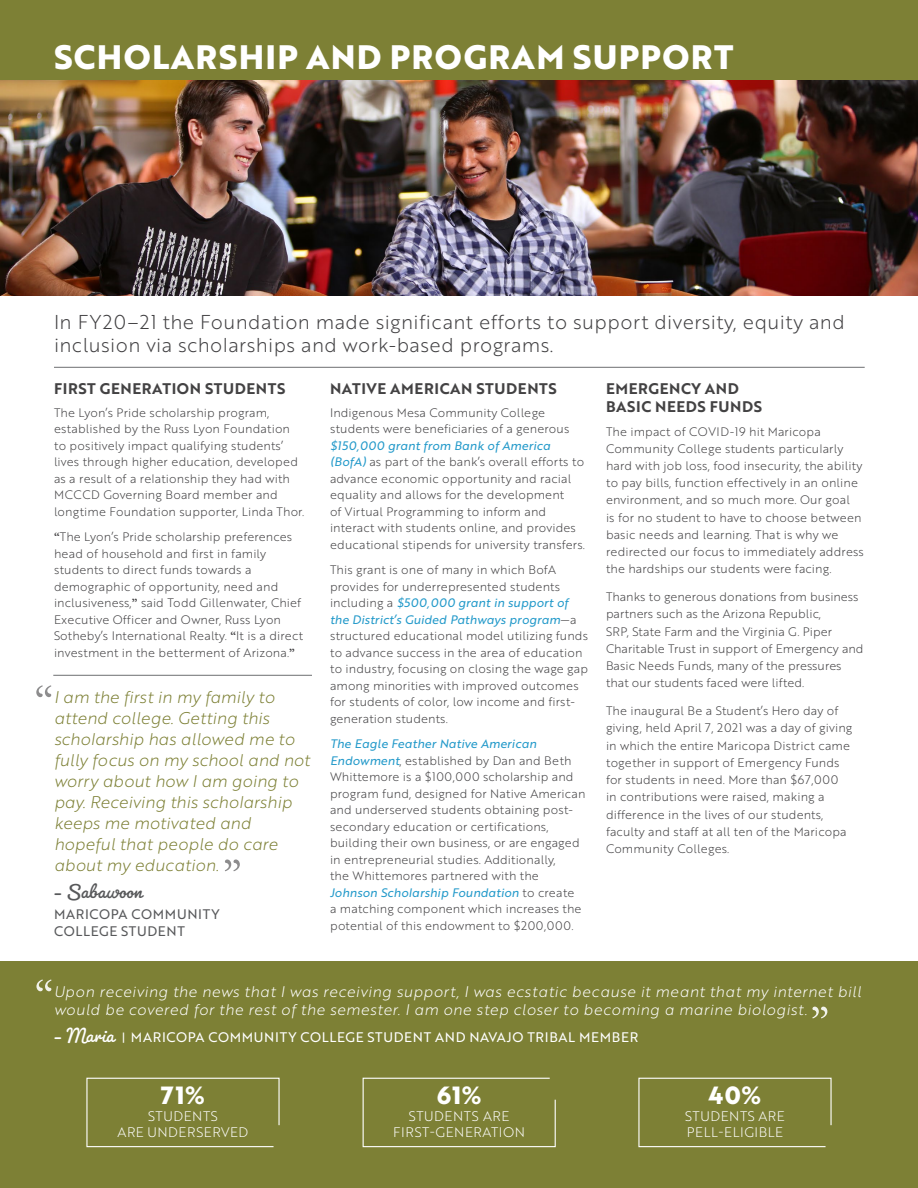
<style>
.page{position:relative;width:918px;height:1188px;background:#fff}
.page>*{position:absolute;margin:0;border:0;box-sizing:border-box;transform-origin:0 0}
.t1{font:700 33px "Brother 1816 Extra";letter-spacing:.04em;color:#fff}
.t2{font:700 24.15px "Brother 1816 Extra";color:#fff}
.t3{font:22.5px "Pacifico";letter-spacing:.01em;color:#58595b}
.t4{font:19.5px/23.4px "Brother 1816 Light";letter-spacing:.02em;color:#414042}
.t5{font:16.5px/21px "Brother 1816 Light Italic";color:#7d8035}
.t6{font:15px/18px "Brother 1816 Light Italic";letter-spacing:.03em;color:#fff}
.t7{font:15px/18px "Brother 1816 Bold";letter-spacing:.04em;color:#434243}
.t8{font:13.5px/16.2px "Brother 1816 Light";letter-spacing:.04em;color:#fff;text-align:center}
.t9{font:13.5px "Brother 1816 Regular";letter-spacing:.05em;color:#fff}
.t10{font:13.5px/16.5px "Brother 1816 Regular";letter-spacing:.05em;color:#58595b}
.t11{font:12px/16.5px "Brother 1816 Light";letter-spacing:.01em;color:#414042}
.t12{font:12px/16.5px "Brother 1816 Regular Italic";letter-spacing:.01em;color:#249aca}
.s1{font-family:"Adobe Garamond Pro";font-weight:700}
.s2{font-family:"Brother 1816 Regular Italic";color:#249aca}
.s3{font-family:"Brother 1816 Light";color:#414042}
.s4{font-family:"Pacifico";font-size:22.5px}
.s5{font-size:12px}
</style>
<div class="page">
<div style="left:0;top:0;width:918px;height:80px;background:#7d8035"></div>
<div style="left:0;top:962px;width:918px;height:226px;background:#7d8035"></div>
<hr style="left:54px;top:367px;width:811px;height:1px;background:#6d6e71">
<hr style="left:53px;top:675px;width:259px;height:1px;background:#6d6e71">
<img style="left:0;top:80px;width:918px;height:216px">
<svg style="left:36px;top:685px;width:15px;height:12px"></svg>
<svg style="left:36px;top:980px;width:16px;height:11px"></svg>
<svg style="left:225px;top:860px;width:15px;height:11px"></svg>
<svg style="left:812px;top:1007px;width:15px;height:11px"></svg>
<svg style="left:86px;top:1077px;width:194px;height:71px"></svg>
<svg style="left:362px;top:1077px;width:194px;height:71px"></svg>
<svg style="left:638px;top:1077px;width:194px;height:71px"></svg>
<h1 class="t1" style="left:54px;top:32px;width:681px">SCHOLARSHIP AND PROGRAM SUPPORT</h1>
<h3 class="t4" style="left:54px;top:309px;width:792px">In FY20–21 the Foundation made significant efforts to support diversity, equity and inclusion via scholarships and work-based programs.</h3>
<p class="t7" style="left:54px;top:379px;width:233px">FIRST GENERATION STUDENTS</p>
<p class="t11" style="left:54px;top:404px;width:252px">The Lyon’s Pride scholarship program, established by the Russ Lyon Foundation to positively impact qualifying students’ lives through higher education, developed as a result of a relationship they had with MCCCD Governing Board member and longtime Foundation supporter, Linda Thor.</p>
<p class="t11" style="left:54px;top:528px;width:251px"><span class="s1">“</span>The Lyon’s Pride scholarship preferences head of household and first in family students to direct funds towards a demographic of opportunity, need and inclusiveness,<span class="s1">”</span> said Todd Gillenwater, Chief Executive Officer and Owner, Russ Lyon Sotheby’s International Realty. <span class="s1">“</span>It is a direct investment in the betterment of Arizona.<span class="s1">”</span></p>
<p class="t5" style="left:54px;top:686px;width:257px">I am the first in my family to attend college. Getting this scholarship has allowed me to fully focus on my school and not worry about how I am going to pay. Receiving this scholarship keeps me motivated and hopeful that people do care about my education.</p>
<h3 class="t3" style="left:54px;top:877px;width:90px">– Sabawoon</h3>
<p class="t10" style="left:54px;top:906px;width:167px">MARICOPA COMMUNITY<br>COLLEGE STUDENT</p>
<p class="t7" style="left:330px;top:379px;width:228px">NATIVE AMERICAN STUDENTS</p>
<p class="t11" style="left:330px;top:404px;width:241px">Indigenous Mesa Community College students were beneficiaries of a generous</p>
<p class="t12" style="left:330px;top:437px;width:222px">$150,000 grant from Bank of America</p>
<p class="t11" style="left:330px;top:453px;width:257px"><span class="s2">(BofA)</span> as part of the bank’s overall efforts to advance economic opportunity and racial equality and allows for the development<br>of Virtual Programming to inform and interact with students online, and provides educational stipends for university transfers.</p>
<p class="t11" style="left:330px;top:561px;width:232px">This grant is one of many in which BofA provides for underrepresented students</p>
<p class="t12" style="left:330px;top:594px;width:248px"><span class="s3">including a</span> $500,000 grant in support of the District’s Guided Pathways program<span class="s3">—a</span></p>
<p class="t11" style="left:330px;top:627px;width:260px">structured educational model utilizing funds to advance success in the area of education to industry, focusing on closing the wage gap among minorities with improved outcomes for students of color, low income and first&shy;generation students.</p>
<p class="t12" style="left:330px;top:735px;width:208px">The Eagle Feather Native American</p>
<p class="t11" style="left:330px;top:752px;width:257px"><span class="s2">Endowment</span>, established by Dan and Beth Whittemore is a $100,000 scholarship and program fund, designed for Native American and underserved students obtaining post&shy;secondary education or certifications, building their own business, or are engaged in entrepreneurial studies. Additionally,<br>the Whittemores partnered with the</p>
<p class="t12" style="left:330px;top:884px;width:246px">Johnson Scholarship Foundation <span class="s3">to create</span></p>
<p class="t11" style="left:330px;top:900px;width:253px">a matching component which increases the potential of this endowment to $200,000.</p>
<p class="t7" style="left:606px;top:379px;width:158px">EMERGENCY AND<br>BASIC NEEDS FUNDS</p>
<p class="t11" style="left:606px;top:422px;width:259px;line-height:17.2px">The impact of COVID-19 hit Maricopa Community College students particularly hard with job loss, food insecurity, the ability to pay bills, function effectively in an online environment, and so much more. Our goal<br>is for no student to have to choose between basic needs and learning. That is why we redirected our focus to immediately address the hardships our students were facing.</p>
<p class="t11" style="left:606px;top:588px;width:259px;line-height:17.2px">Thanks to generous donations from business partners such as the Arizona Republic,<br>SRP, State Farm and the Virginia G. Piper Charitable Trust in support of Emergency and Basic Needs Funds, many of the pressures that our students faced were lifted.</p>
<p class="t11" style="left:606px;top:702px;width:248px;line-height:17.2px">The inaugural Be a Student’s Hero day of giving, held April 7, 2021 was a day of giving in which the entire Maricopa District came together in support of Emergency Funds for students in need. More than $67,000<br>in contributions were raised, making a difference in the lives of our students, faculty and staff at all ten of the Maricopa Community Colleges.</p>
<p class="t6" style="left:54px;top:982px;width:809px">Upon receiving the news that I was receiving support, I was ecstatic because it meant that my internet bill would be covered for the rest of the semester. I am one step closer to becoming a marine biologist.</p>
<p class="t9" style="left:54px;top:1027px;width:586px"><span class="s4">– Maria</span> <span class="s5">|</span> MARICOPA COMMUNITY COLLEGE STUDENT AND NAVAJO TRIBAL MEMBER</p>
<h2 class="t2" style="left:161px;top:1077px;width:46px">71%</h2>
<p class="t8" style="left:118px;top:1107px;width:132px">STUDENTS<br>ARE UNDERSERVED</p>
<h2 class="t2" style="left:437px;top:1077px;width:46px">61%</h2>
<p class="t8" style="left:393px;top:1107px;width:133px">STUDENTS ARE<br>FIRST-GENERATION</p>
<h2 class="t2" style="left:708px;top:1077px;width:55px">40%</h2>
<p class="t8" style="left:685px;top:1107px;width:101px;text-align:left">STUDENTS ARE<br>PELL-ELIGIBLE</p>
</div>
